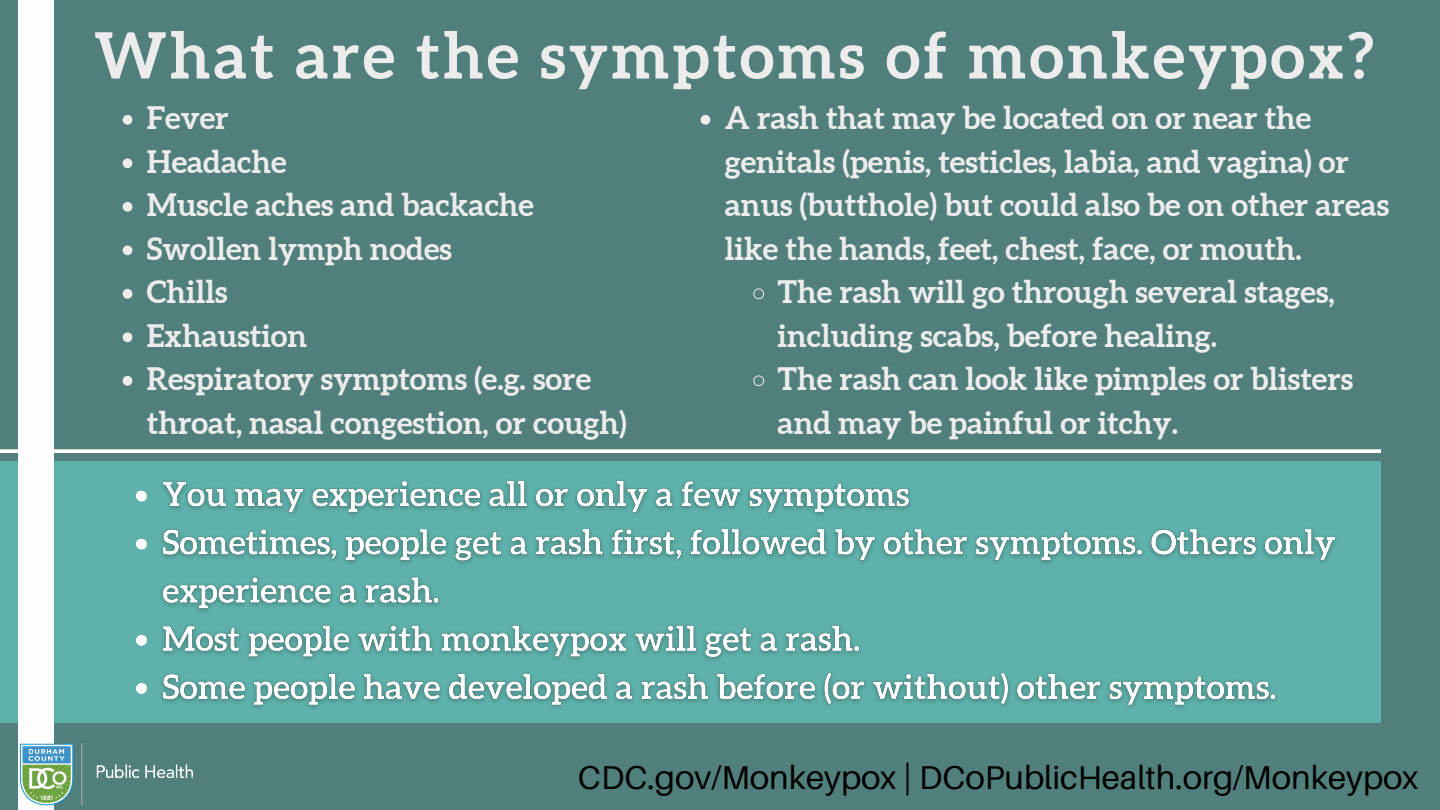
<style>
.page{position:relative;width:1440px;height:810px;background:#517f7c}
.page>*{position:absolute;margin:0;border:0;box-sizing:border-box;transform-origin:0 0}
.t1{font:700 64px "Aleo";letter-spacing:.05em;color:#edeced}
.t2{font:33px "Aileron";color:#000}
.t3{font:700 31px/43.5px "Aleo";color:#edeced}
</style>
<div class="page">
<div style="left:0;top:461px;width:1381px;height:262px;background:#5fb2ac"></div>
<div style="left:19px;top:0;width:35px;height:810px;background:#fdfdfd"></div>
<svg style="left:123px;top:115px;width:9px;height:10px"></svg>
<svg style="left:123px;top:158px;width:9px;height:10px"></svg>
<svg style="left:123px;top:202px;width:9px;height:10px"></svg>
<svg style="left:123px;top:245px;width:9px;height:10px"></svg>
<svg style="left:123px;top:289px;width:9px;height:10px"></svg>
<svg style="left:123px;top:332px;width:9px;height:10px"></svg>
<svg style="left:123px;top:376px;width:9px;height:10px"></svg>
<svg style="left:701px;top:115px;width:9px;height:10px"></svg>
<svg style="left:753px;top:288px;width:11px;height:12px"></svg>
<svg style="left:753px;top:375px;width:11px;height:12px"></svg>
<img style="left:136px;top:480px;width:1200px;height:228px">
<img style="left:19px;top:744px;width:55px;height:62px">
<img style="left:81px;top:744px;width:111px;height:62px">
<svg style="left:0;top:449px;width:1381px;height:4px;background:#f3f6f6"></svg>
<h1 class="t1" style="left:94px;top:19px;width:1281px">What are the symptoms of monkeypox?</h1>
<p class="t3" style="left:147px;top:96px;width:481px">Fever<br>Headache<br>Muscle aches and backache<br>Swollen lymph nodes<br>Chills<br>Exhaustion<br>Respiratory symptoms (e.g. sore throat, nasal congestion, or cough)</p>
<p class="t3" style="left:725px;top:96px;width:588px">A rash that may be located on or near the</p>
<p class="t3" style="left:725px;top:139px;width:626px">genitals (penis, testicles, labia, and vagina) or</p>
<p class="t3" style="left:725px;top:183px;width:666px">anus (butthole) but could also be on other areas</p>
<p class="t3" style="left:725px;top:226px;width:579px">like the hands, feet, chest, face, or mouth.</p>
<p class="t3" style="left:778px;top:270px;width:559px">The rash will go through several stages,</p>
<p class="t3" style="left:778px;top:313px;width:441px">including scabs, before healing.</p>
<p class="t3" style="left:778px;top:357px;width:577px">The rash can look like pimples or blisters</p>
<p class="t3" style="left:778px;top:400px;width:402px">and may be painful or itchy.</p>
<p class="t2" style="left:578px;top:757px;width:842px">CDC.gov/Monkeypox | DCoPublicHealth.org/Monkeypox</p>
</div>
